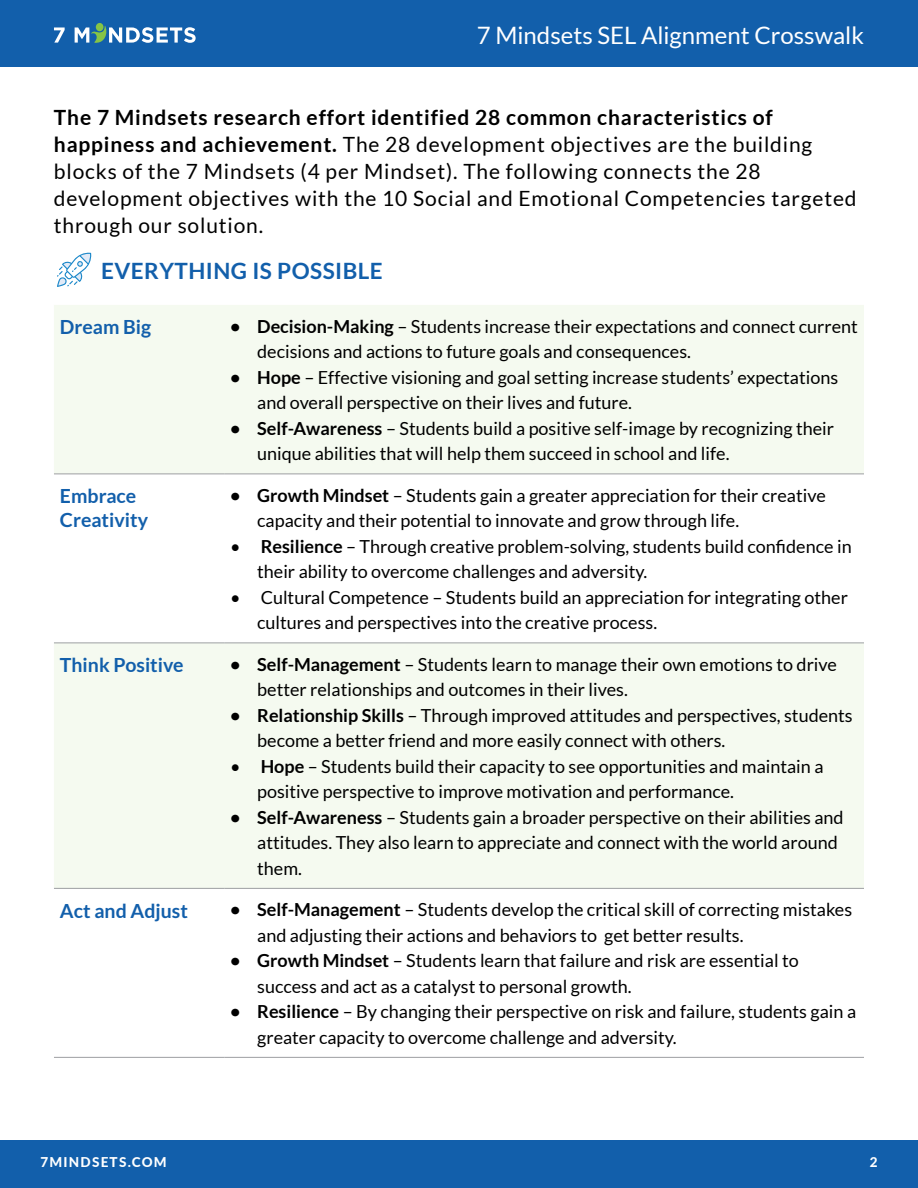
<style>
.page{position:relative;width:918px;height:1188px;background:#fff}
.page>*{position:absolute;margin:0;border:0;box-sizing:border-box;transform-origin:0 0}
.t1{font:24px "Lato";color:#fff}
.t2{font:700 22.5px "Lato";letter-spacing:.02em;color:#125fab}
.t3{font:21px/27px "Lato";letter-spacing:.04em;color:#000}
.t4{font:700 19.5px/24px "Lato";color:#125fab}
.t5{font:18px/25.5px "Lato";color:#000}
.t6{font:800 13.5px "Lato";letter-spacing:.09em;color:#fff}
.s1{font-weight:700}
</style>
<div class="page">
<div style="left:0;top:0;width:918px;height:67px;background:#125fab"></div>
<div style="left:0;top:1140px;width:918px;height:48px;background:#125fab"></div>
<svg style="left:54px;top:27px;width:11px;height:16px"></svg>
<svg style="left:75px;top:26px;width:121px;height:17px"></svg>
<div style="left:96px;top:23px;width:8px;height:8px;background:#85c446;border-radius:50%"></div>
<svg style="left:54px;top:305px;width:810px;height:583px;fill:#f5faf0"></svg>
<hr style="left:54px;top:474px;width:170px;height:1px;background:#9d9fa2">
<hr style="left:224px;top:474px;width:640px;height:1px;background:#9d9fa2">
<hr style="left:54px;top:643px;width:170px;height:1px;background:#9d9fa2">
<hr style="left:224px;top:643px;width:640px;height:1px;background:#9d9fa2">
<hr style="left:54px;top:888px;width:170px;height:1px;background:#9d9fa2">
<hr style="left:224px;top:888px;width:640px;height:1px;background:#9d9fa2">
<hr style="left:54px;top:1057px;width:170px;height:1px;background:#9d9fa2">
<hr style="left:224px;top:1057px;width:640px;height:1px;background:#9d9fa2">
<svg style="left:57px;top:252px;width:35px;height:35px"></svg>
<h1 class="t1" style="left:477px;top:22px;width:389px">7 Mindsets SEL Alignment Crosswalk</h1>
<p class="t3" style="left:54px;top:104px;width:804px"><span class="s1">The 7 Mindsets research effort identified 28 common characteristics of happiness and achievement.</span> The 28 development objectives are the building blocks of the 7 Mindsets (4 per Mindset). The following connects the 28 development objectives with the 10 Social and Emotional Competencies targeted through our solution.</p>
<p class="t2" style="left:101px;top:258px;width:283px">EVERYTHING IS POSSIBLE</p>
<p class="t4" style="left:60px;top:315px;width:93px">Dream Big</p>
<p class="t5" style="left:257px;top:314px;width:602px;text-indent:-27px"><span class="s1">• Decision-Making</span> – Students increase their expectations and connect current decisions and actions to future goals and consequences.</p>
<p class="t5" style="left:257px;top:365px;width:582px;text-indent:-27px"><span class="s1">• Hope</span> – Effective visioning and goal setting increase students’ expectations and overall perspective on their lives and future.</p>
<p class="t5" style="left:257px;top:416px;width:578px;text-indent:-27px"><span class="s1">• Self-Awareness</span> – Students build a positive self-image by recognizing their unique abilities that will help them succeed in school and life.</p>
<p class="t4" style="left:60px;top:484px;width:90px">Embrace<br>Creativity</p>
<p class="t5" style="left:257px;top:483px;width:570px;text-indent:-27px"><span class="s1">• Growth Mindset</span> – Students gain a greater appreciation for their creative capacity and their potential to innovate and grow through life.</p>
<p class="t5" style="left:257px;top:534px;width:596px;text-indent:-27px">• <span class="s1">Resilience</span> – Through creative problem-solving, students build confidence in their ability to overcome challenges and adversity.</p>
<p class="t5" style="left:257px;top:585px;width:592px;text-indent:-27px">• Cultural Competence – Students build an appreciation for integrating other cultures and perspectives into the creative process.</p>
<p class="t4" style="left:60px;top:653px;width:125px">Think Positive</p>
<p class="t5" style="left:257px;top:651px;width:581px;text-indent:-27px"><span class="s1">• Self-Management</span> – Students learn to manage their own emotions to drive better relationships and outcomes in their lives.</p>
<p class="t5" style="left:257px;top:703px;width:597px;text-indent:-27px"><span class="s1">• Relationship Skills</span> – Through improved attitudes and perspectives, students become a better friend and more easily connect with others.</p>
<p class="t5" style="left:257px;top:754px;width:568px;text-indent:-27px">• <span class="s1">Hope</span> – Students build their capacity to see opportunities and maintain a positive perspective to improve motivation and performance.</p>
<p class="t5" style="left:257px;top:805px;width:588px;text-indent:-27px"><span class="s1">• Self-Awareness</span> – Students gain a broader perspective on their abilities and attitudes. They also learn to appreciate and connect with the world around them.</p>
<p class="t4" style="left:60px;top:898px;width:129px">Act and Adjust</p>
<p class="t5" style="left:257px;top:897px;width:596px;text-indent:-27px"><span class="s1">• Self-Management</span> – Students develop the critical skill of correcting mistakes and adjusting their actions and behaviors to get better results.</p>
<p class="t5" style="left:257px;top:948px;width:543px;text-indent:-27px"><span class="s1">• Growth Mindset</span> – Students learn that failure and risk are essential to success and act as a catalyst to personal growth.</p>
<p class="t5" style="left:257px;top:999px;width:600px;text-indent:-27px"><span class="s1">• Resilience</span> – By changing their perspective on risk and failure, students gain a greater capacity to overcome challenge and adversity.</p>
<p class="t6" style="left:40px;top:1152px;width:128px">7MINDSETS.COM</p>
<p class="t6" style="left:870px;top:1152px;width:9px">2</p>
</div>
